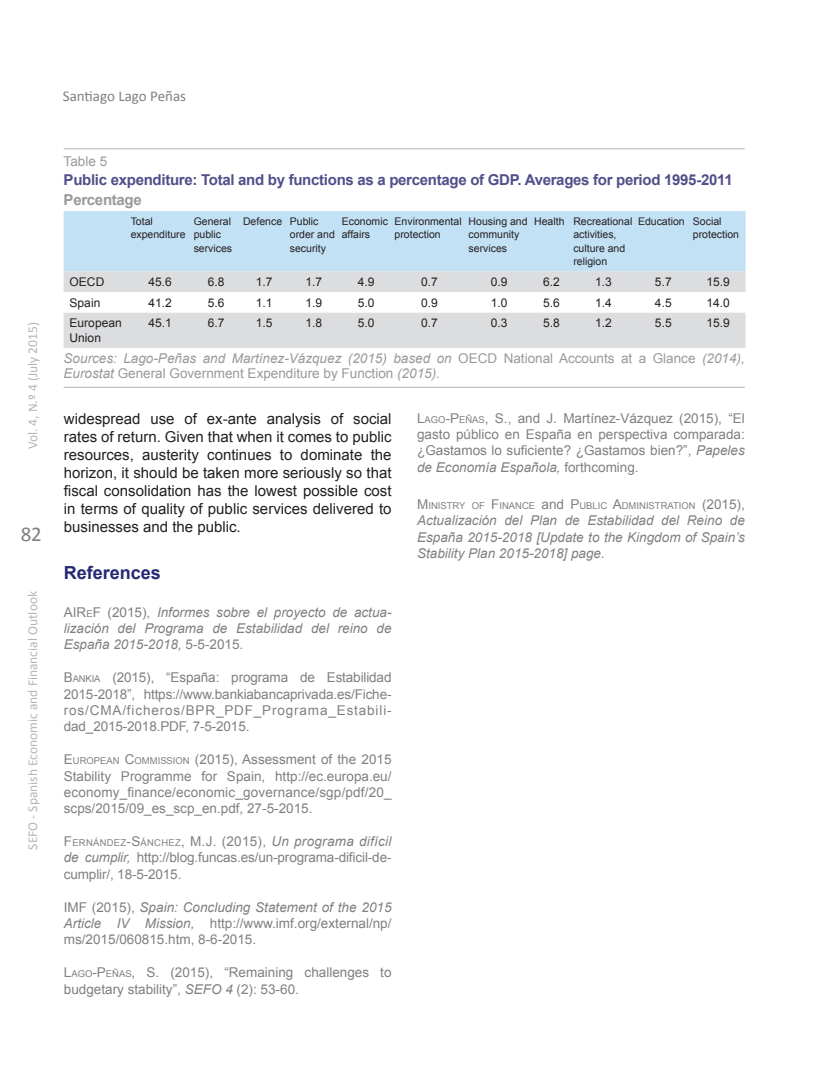
<style>
.page{position:relative;width:830px;height:1085px;background:#fff}
.page>*{position:absolute;margin:0;border:0;box-sizing:border-box;transform-origin:0 0}
.t1{font:21px "Calibri";color:#7f807f}
._05-Epigrafe{font:700 18px "Arial";color:#272873}
._07-Texto_general{font:15px/18px "Arial";color:#231f20;text-align:justify}
._10-Exhibit-Table__T{font:700 15px "Arial";letter-spacing:-.02em;color:#524f8a}
.t2{font:15px "Calibri";color:#7f807f}
._11-Exhibit-Table__S{font:700 15px "Arial";letter-spacing:-.02em;color:#9b9998}
._15-Bibliografia__Te{font:13.5px/16.2px "Arial";color:#7f807f;text-align:justify}
._15-Bibliografia__Te-2{font:italic 13.5px/16.2px "Arial";color:#7f807f;text-align:justify}
._12-Exhibit-Table__s{font:italic 13.5px/15px "Arial";color:#9b9998}
.t3{font:13.5px "Calibri";color:#b7b5b5}
._09-Exhibit-Table__p{font:13.5px "Arial";color:#9b9998}
._13-Table__texto{font:12px "Arial";color:#231f20}
._13-Table__texto-2{font:10.5px/13.5px "Arial";color:#231f20}
._15-Bibliografia__Te-3{font:9.45px "Arial";color:#7f807f}
.s1{font-style:normal}
.s2{font-style:normal;font-size:9.45px}
.s3{font-style:inherit}
.s4{font-size:9.45px}
.s5{font-style:italic}
.s6{font-size:13.5px}
</style>
<div class="page">
<div style="left:64px;top:211px;width:681px;height:60px;background:#c3e1f5"></div>
<svg style="left:64px;top:271px;width:681px;height:77px;fill:#dcdddf"></svg>
<hr style="left:64px;top:387px;width:680px;height:1px;background:#b7b5b5">
<hr style="left:64px;top:148px;width:680px;height:1px;background:#b7b5b5">
<p class="t3" style="left:24px;top:449px;width:128px;rotate:-90deg">Vol. 4, N.º 4 (July 2015)</p>
<h1 class="t1" style="left:21px;top:520px;width:23px">82</h1>
<p class="t3" style="left:24px;top:849px;width:260px;rotate:-90deg">SEFO - Spanish Economic and Financial Outlook</p>
<p class="t2" style="left:63px;top:86px;width:125px">Santiago Lago Peñas</p>
<p class="_09-Exhibit-Table__p" style="left:64px;top:153px;width:45px">Table 5</p>
<p class="_10-Exhibit-Table__T" style="left:64px;top:170px;width:670px">Public expenditure: Total and by functions as a percentage of GDP. Averages for period 1995-2011</p>
<p class="_11-Exhibit-Table__S" style="left:64px;top:189px;width:80px">Percentage</p>
<p class="_13-Table__texto-2" style="left:131px;top:214px;width:56px">Total expenditure</p>
<p class="_13-Table__texto-2" style="left:193px;top:214px;width:40px">General public services</p>
<p class="_13-Table__texto-2" style="left:243px;top:214px;width:41px">Defence</p>
<p class="_13-Table__texto-2" style="left:290px;top:214px;width:46px">Public order and security</p>
<p class="_13-Table__texto-2" style="left:341px;top:214px;width:48px">Economic affairs</p>
<p class="_13-Table__texto-2" style="left:394px;top:214px;width:69px">Environmental protection</p>
<p class="_13-Table__texto-2" style="left:468px;top:214px;width:60px">Housing and community services</p>
<p class="_13-Table__texto-2" style="left:534px;top:214px;width:32px">Health</p>
<p class="_13-Table__texto-2" style="left:573px;top:214px;width:60px">Recreational activities, culture and religion</p>
<p class="_13-Table__texto-2" style="left:637px;top:214px;width:48px">Education</p>
<p class="_13-Table__texto-2" style="left:692px;top:214px;width:48px">Social protection</p>
<p class="_13-Table__texto" style="left:70px;top:274px;width:36px">OECD</p>
<p class="_13-Table__texto" style="left:148px;top:274px;width:25px">45.6</p>
<p class="_13-Table__texto" style="left:208px;top:274px;width:18px">6.8</p>
<p class="_13-Table__texto" style="left:256px;top:274px;width:18px">1.7</p>
<p class="_13-Table__texto" style="left:305px;top:274px;width:18px">1.7</p>
<p class="_13-Table__texto" style="left:357px;top:274px;width:18px">4.9</p>
<p class="_13-Table__texto" style="left:421px;top:274px;width:18px">0.7</p>
<p class="_13-Table__texto" style="left:490px;top:274px;width:18px">0.9</p>
<p class="_13-Table__texto" style="left:543px;top:274px;width:18px">6.2</p>
<p class="_13-Table__texto" style="left:595px;top:274px;width:18px">1.3</p>
<p class="_13-Table__texto" style="left:654px;top:274px;width:18px">5.7</p>
<p class="_13-Table__texto" style="left:706px;top:274px;width:25px">15.9</p>
<p class="_13-Table__texto" style="left:70px;top:294px;width:32px">Spain</p>
<p class="_13-Table__texto" style="left:148px;top:294px;width:25px">41.2</p>
<p class="_13-Table__texto" style="left:208px;top:294px;width:18px">5.6</p>
<p class="_13-Table__texto" style="left:256px;top:294px;width:18px">1.1</p>
<p class="_13-Table__texto" style="left:305px;top:294px;width:18px">1.9</p>
<p class="_13-Table__texto" style="left:357px;top:294px;width:18px">5.0</p>
<p class="_13-Table__texto" style="left:421px;top:294px;width:18px">0.9</p>
<p class="_13-Table__texto" style="left:490px;top:294px;width:18px">1.0</p>
<p class="_13-Table__texto" style="left:543px;top:294px;width:18px">5.6</p>
<p class="_13-Table__texto" style="left:595px;top:294px;width:18px">1.4</p>
<p class="_13-Table__texto" style="left:654px;top:294px;width:18px">4.5</p>
<p class="_13-Table__texto" style="left:706px;top:294px;width:25px">14.0</p>
<p class="_13-Table__texto" style="left:70px;top:315px;width:54px">European</p>
<p class="_13-Table__texto" style="left:70px;top:330px;width:33px">Union</p>
<p class="_13-Table__texto" style="left:148px;top:315px;width:25px">45.1</p>
<p class="_13-Table__texto" style="left:208px;top:315px;width:18px">6.7</p>
<p class="_13-Table__texto" style="left:256px;top:315px;width:18px">1.5</p>
<p class="_13-Table__texto" style="left:305px;top:315px;width:18px">1.8</p>
<p class="_13-Table__texto" style="left:357px;top:315px;width:18px">5.0</p>
<p class="_13-Table__texto" style="left:421px;top:315px;width:18px">0.7</p>
<p class="_13-Table__texto" style="left:490px;top:315px;width:18px">0.3</p>
<p class="_13-Table__texto" style="left:543px;top:315px;width:18px">5.8</p>
<p class="_13-Table__texto" style="left:595px;top:315px;width:18px">1.2</p>
<p class="_13-Table__texto" style="left:654px;top:315px;width:18px">5.5</p>
<p class="_13-Table__texto" style="left:706px;top:315px;width:25px">15.9</p>
<p class="_12-Exhibit-Table__s" style="left:64px;top:351px;width:682px">Sources: Lago-Peñas and Martínez-Vázquez (2015) based on <span class="s1">OECD National Accounts at a Glance</span> (2014),<br>Eurostat <span class="s1">General Government Expenditure by Function</span> (2015).</p>
<p class="_07-Texto_general" style="left:64px;top:410px;width:329px">widespread use of ex-ante analysis of social rates of return. Given that when it comes to public resources, austerity continues to dominate the horizon, it should be taken more seriously so that fiscal consolidation has the lowest possible cost in terms of quality of public services delivered to businesses and the public.</p>
<p class="_05-Epigrafe" style="left:64px;top:561px;width:99px">References</p>
<p class="_15-Bibliografia__Te-2" style="left:64px;top:604px;width:329px"><span class="s1">AIR</span> <span class="s2">E</span><span class="s1">F</span> <span class="s1">(2015),</span> Informes sobre el proyecto de actua&shy;lización del Programa de Estabilidad del reino de España 2015-2018, <span class="s1">5-5-2015.</span></p>
<p class="_15-Bibliografia__Te" style="left:64px;top:669px;width:329px"><span class="s3">B</span><span class="s4">ANKIA</span> (2015), “España: programa de Estabilidad 2015-2018”, https://www.bankiabancaprivada.es/Fiche&shy;ros/CMA/ficheros/BPR_PDF_Programa_Estabili&shy;dad_2015-2018.PDF, 7-5-2015.</p>
<p class="_15-Bibliografia__Te" style="left:64px;top:751px;width:329px"><span class="s3">E</span> <span class="s4">UROPEAN</span> <span class="s3">C</span><span class="s4">OMMISSION</span> (2015), Assessment of the 2015<br>Stability Programme for Spain, http://ec.europa.eu/ economy_finance/economic_governance/sgp/pdf/20_ scps/2015/09_es_scp_en.pdf, 27-5-2015.</p>
<p class="_15-Bibliografia__Te" style="left:64px;top:833px;width:329px"><span class="s3">F</span><span class="s4">ERNÁNDEZ</span><span class="s3">-S</span><span class="s4">ÁNCH EZ</span><span class="s3">, M.J.</span> (2015), <span class="s5">Un programa difícil de cumplir,</span> http://blog.funcas.es/un-programa-dificil-de&shy;cumplir/, 18-5-2015.</p>
<p class="_15-Bibliografia__Te" style="left:64px;top:898px;width:329px"><span class="s3">IM F</span> (2015), <span class="s5">Spain: Concluding Statement of the 2015<br>Article IV Mission,</span> http://www.imf.org/external/np/ ms/2015/060815.htm, 8-6-2015.</p>
<p class="_15-Bibliografia__Te" style="left:64px;top:964px;width:329px"><span class="s3">L</span><span class="s4">AGO</span><span class="s3">-P</span><span class="s4">EÑAS</span><span class="s3">, S.</span> (2015), “Remaining challenges to budgetary stability”, <span class="s5">SEFO 4</span> (2): 53-60.</p>
<p class="_15-Bibliografia__Te" style="left:417px;top:410px;width:329px"><span class="s3">L</span><span class="s4">AGO</span><span class="s3">-P</span><span class="s4">EÑAS</span><span class="s3">, S.,</span> and J. Martínez-Vázquez (2015), “El gasto público en España en perspectiva comparada: ¿Gastamos lo suficiente? ¿Gastamos bien?”, <span class="s5">Papeles de Economía Española,</span> forthcoming.</p>
<p class="_15-Bibliografia__Te-3" style="left:417px;top:499px;width:329px"><span class="s6">M</span> INISTRY OF <span class="s6">F</span>INANCE <span class="s6">and</span> <span class="s6">P</span>UBLIC <span class="s6">A</span>DMINISTRATION <span class="s6">(2015),</span></p>
<p class="_15-Bibliografia__Te-2" style="left:417px;top:512px;width:329px">Actualización del Plan de Estabilidad del Reino de España 2015-2018 [Update to the Kingdom of Spain’s Stability Plan 2015-2018] page.</p>
</div>
